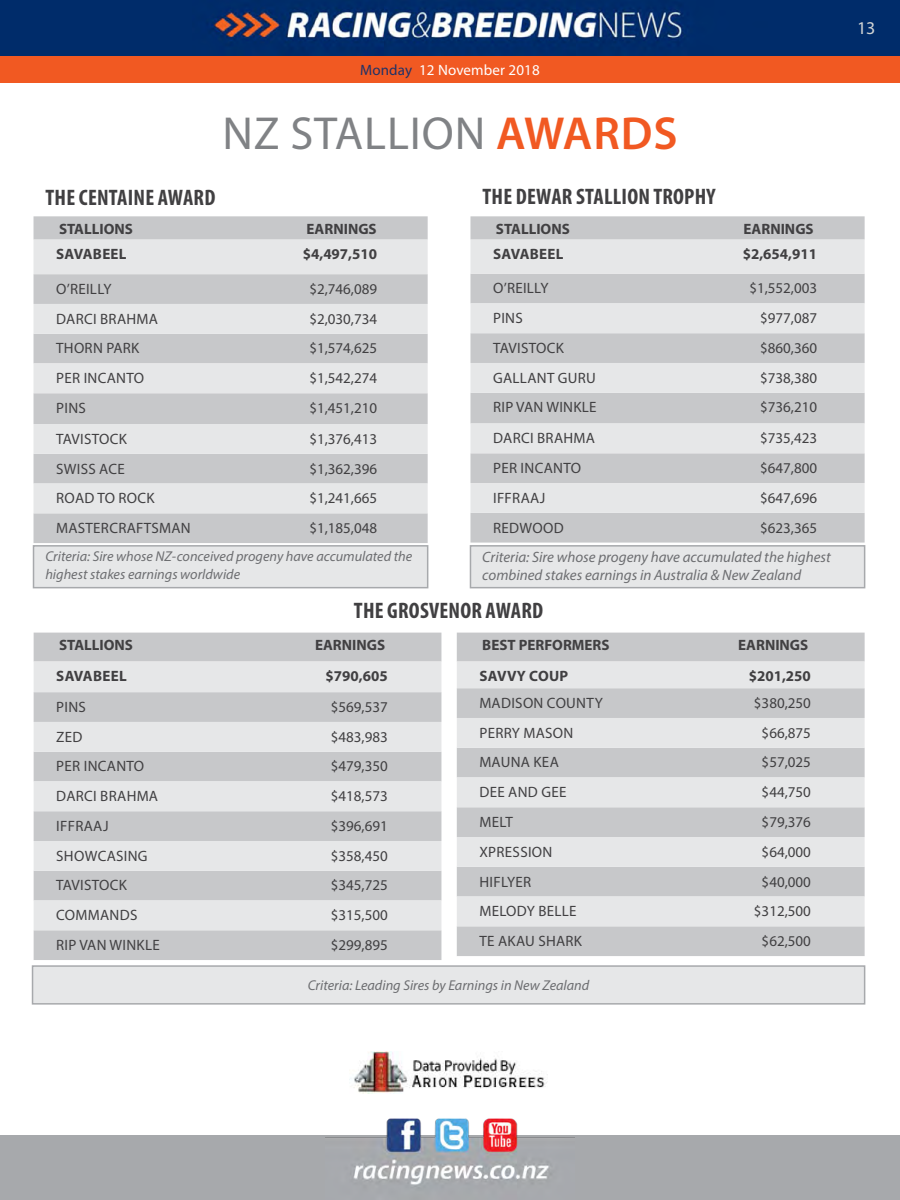
<style>
.page{position:relative;width:900px;height:1200px;background:#fff}
.page>*{position:absolute;margin:0;border:0;box-sizing:border-box;transform-origin:0 0}
.t1{font:46.5px "Myriad Pro";letter-spacing:.02em;color:#808285}
.t2{font:600 46.5px "Myriad Pro";color:#f15922}
.t3{font:700 condensed 22.5px "Myriad Pro";letter-spacing:.01em;color:#414042}
.t4{font:18px "Myriad Pro";color:#d1d4d4}
.t5{font:15px "Myriad Pro";color:#414042}
.t6{font:700 15px "Myriad Pro";color:#414042}
.t7{font:italic 15px/18px "Myriad Pro";color:#6d6e71}
.t8{font:15px "Myriad Pro";letter-spacing:.01em;color:#fff}
.t9{font:italic 14.25px/18px "Myriad Pro";color:#6d6e71}
.s1{color:#203267}
.s2{font-weight:600;color:#f15922}
</style>
<div class="page">
<div style="left:0;top:1136px;width:900px;height:64px;background:#a7a9ac"></div>
<img style="left:325px;top:1118px;width:250px;height:67px">
<div style="left:0;top:56px;width:900px;height:27px;background:#f15922"></div>
<img style="left:0;top:0;width:900px;height:56px">
<div style="left:33px;top:545px;width:395px;height:43px;background:#e6e7e8;border:2px solid #a7a9ac"></div>
<div style="left:470px;top:545px;width:395px;height:43px;background:#e6e7e8;border:2px solid #a7a9ac"></div>
<div style="left:32px;top:965px;width:833px;height:40px;background:#e6e7e8;border:2px solid #a7a9ac"></div>
<div style="left:34px;top:216px;width:394px;height:327px;background:#c7c8ca"></div>
<svg style="left:34px;top:240px;width:394px;height:273px;background:#d8d9db"></svg>
<div style="left:470px;top:216px;width:395px;height:327px;background:#c7c8ca"></div>
<svg style="left:470px;top:240px;width:395px;height:273px;background:#d8d9db"></svg>
<div style="left:34px;top:633px;width:407px;height:327px;background:#c7c8ca"></div>
<svg style="left:34px;top:662px;width:407px;height:268px;background:#d8d9da"></svg>
<div style="left:457px;top:633px;width:408px;height:323px;background:#c7c8ca"></div>
<svg style="left:457px;top:662px;width:408px;height:264px;background:#d8d9da"></svg>
<img style="left:349px;top:1052px;width:199px;height:41px">
<p class="t8" style="left:360px;top:61px;width:181px"><span class="s1">MONDAY</span> 12 NOVEMBER 2018</p>
<h1 class="t1" style="left:222px;top:105px;width:306px">NZ STALLION <span class="s2">AWAR</span></h1>
<h1 class="t2" style="left:621px;top:104px;width:55px">DS</h1>
<h2 class="t3" style="left:46px;top:183px;width:171px">THE CENTAINE AWARD</h2>
<h2 class="t3" style="left:483px;top:183px;width:235px">THE DEWAR STALLION TROPHY</h2>
<p class="t6" style="left:59px;top:219px;width:75px">STALLIONS</p>
<p class="t6" style="left:307px;top:219px;width:72px">EARNINGS</p>
<p class="t6" style="left:56px;top:245px;width:19px">SAVABEEL</p>
<p class="t6" style="left:303px;top:245px;width:76px">$4,497,510</p>
<p class="t5" style="left:56px;top:280px;width:56px">O’REI LLY</p>
<p class="t5" style="left:309px;top:280px;width:69px">$2,746,089</p>
<p class="t5" style="left:56px;top:309px;width:19px">DARCI</p>
<p class="t5" style="left:100px;top:309px;width:20px">BRAHMA</p>
<p class="t5" style="left:309px;top:309px;width:69px">$2,030,734</p>
<p class="t5" style="left:56px;top:339px;width:18px">THORN</p>
<p class="t5" style="left:106px;top:339px;width:17px">PARK</p>
<p class="t5" style="left:309px;top:339px;width:69px">$1,574,625</p>
<p class="t5" style="left:56px;top:369px;width:42px">PER INCANTO</p>
<p class="t5" style="left:309px;top:369px;width:69px">$1,542,274</p>
<p class="t5" style="left:56px;top:399px;width:16px">PINS</p>
<p class="t5" style="left:309px;top:399px;width:69px">$1,451,210</p>
<p class="t5" style="left:56px;top:429px;width:16px">TAVISTOCK</p>
<p class="t5" style="left:309px;top:429px;width:69px">$1,376,413</p>
<p class="t5" style="left:56px;top:459px;width:17px">SWISS</p>
<p class="t5" style="left:99px;top:459px;width:18px">ACE</p>
<p class="t5" style="left:309px;top:459px;width:69px">$1,362,396</p>
<p class="t5" style="left:56px;top:489px;width:20px">ROAD</p>
<p class="t5" style="left:97px;top:489px;width:40px">TO ROCK</p>
<p class="t5" style="left:309px;top:489px;width:69px">$1,241,665</p>
<p class="t5" style="left:56px;top:519px;width:22px">MASTERCRAFTSMAN</p>
<p class="t5" style="left:309px;top:519px;width:69px">$1,185,048</p>
<p class="t6" style="left:496px;top:219px;width:75px">STALLIONS</p>
<p class="t6" style="left:744px;top:219px;width:72px">EARNINGS</p>
<p class="t6" style="left:493px;top:245px;width:19px">SAVABEE</p>
<p class="t6" style="left:556px;top:245px;width:9px">L</p>
<p class="t6" style="left:743px;top:245px;width:76px">$2,654,911</p>
<p class="t5" style="left:493px;top:279px;width:56px">O’REI LLY</p>
<p class="t5" style="left:749px;top:279px;width:69px">$1,552,003</p>
<p class="t5" style="left:493px;top:309px;width:16px">PINS</p>
<p class="t5" style="left:760px;top:309px;width:58px">$977,087</p>
<p class="t5" style="left:493px;top:339px;width:16px">TAVISTOCK</p>
<p class="t5" style="left:760px;top:339px;width:58px">$860,360</p>
<p class="t5" style="left:493px;top:368px;width:45px">GALLANT</p>
<p class="t5" style="left:558px;top:368px;width:40px">GURU</p>
<p class="t5" style="left:760px;top:368px;width:58px">$738,380</p>
<p class="t5" style="left:493px;top:398px;width:103px">RIP VAN WINKLE</p>
<p class="t5" style="left:760px;top:398px;width:58px">$736,210</p>
<p class="t5" style="left:493px;top:429px;width:19px">DARCI</p>
<p class="t5" style="left:537px;top:429px;width:20px">BRAHMA</p>
<p class="t5" style="left:760px;top:429px;width:58px">$735,423</p>
<p class="t5" style="left:493px;top:459px;width:42px">PER INCANTO</p>
<p class="t5" style="left:760px;top:459px;width:58px">$647,800</p>
<p class="t5" style="left:493px;top:489px;width:13px">IFFRAAJ</p>
<p class="t5" style="left:760px;top:489px;width:58px">$647,696</p>
<p class="t5" style="left:493px;top:518px;width:20px">REDWOOD</p>
<p class="t5" style="left:760px;top:518px;width:58px">$623,365</p>
<p class="t9" style="left:45px;top:547px;width:368px">Criteria: Sire whose NZ-conceived progeny have accumulated the highest stakes earnings worldwide</p>
<p class="t7" style="left:482px;top:548px;width:350px">Criteria: Sire whose progeny have accumulated the highest combined stakes earnings in Australia &amp; New Zealand</p>
<h2 class="t3" style="left:354px;top:596px;width:191px">THE GROSVENOR AWARD</h2>
<p class="t6" style="left:59px;top:635px;width:75px">STALLIONS</p>
<p class="t6" style="left:315px;top:635px;width:72px">EARNINGS</p>
<p class="t6" style="left:56px;top:666px;width:19px">SAVABEEL</p>
<p class="t6" style="left:326px;top:666px;width:64px">$790,605</p>
<p class="t5" style="left:56px;top:698px;width:16px">PINS</p>
<p class="t5" style="left:331px;top:698px;width:58px">$569,537</p>
<p class="t5" style="left:56px;top:727px;width:18px">ZED</p>
<p class="t5" style="left:331px;top:727px;width:58px">$483,983</p>
<p class="t5" style="left:56px;top:757px;width:42px">PER INCANTO</p>
<p class="t5" style="left:331px;top:757px;width:58px">$479,350</p>
<p class="t5" style="left:56px;top:787px;width:19px">DARCI</p>
<p class="t5" style="left:100px;top:787px;width:20px">BRAHMA</p>
<p class="t5" style="left:331px;top:787px;width:58px">$418,573</p>
<p class="t5" style="left:56px;top:817px;width:13px">IFFRAAJ</p>
<p class="t5" style="left:331px;top:817px;width:58px">$396,691</p>
<p class="t5" style="left:56px;top:846px;width:18px">SHOWCASING</p>
<p class="t5" style="left:331px;top:846px;width:58px">$358,450</p>
<p class="t5" style="left:56px;top:876px;width:16px">TAVISTOCK</p>
<p class="t5" style="left:331px;top:876px;width:58px">$345,725</p>
<p class="t5" style="left:56px;top:906px;width:20px">COMMANDS</p>
<p class="t5" style="left:331px;top:906px;width:58px">$315,500</p>
<p class="t5" style="left:56px;top:936px;width:103px">RIP VAN WINKLE</p>
<p class="t5" style="left:331px;top:936px;width:58px">$299,895</p>
<p class="t6" style="left:482px;top:635px;width:129px">BEST PERFORMERS</p>
<p class="t6" style="left:738px;top:635px;width:72px">EARNINGS</p>
<p class="t6" style="left:479px;top:666px;width:19px">SAVVY</p>
<p class="t6" style="left:529px;top:666px;width:20px">COUP</p>
<p class="t6" style="left:749px;top:666px;width:64px">$201,250</p>
<p class="t5" style="left:479px;top:694px;width:22px">MADISON</p>
<p class="t5" style="left:547px;top:694px;width:39px">COUNTY</p>
<p class="t5" style="left:754px;top:694px;width:58px">$380,250</p>
<p class="t5" style="left:479px;top:723px;width:18px">PERRY</p>
<p class="t5" style="left:524px;top:723px;width:23px">MASON</p>
<p class="t5" style="left:762px;top:723px;width:51px">$66,875</p>
<p class="t5" style="left:479px;top:753px;width:72px">MAUNA KEA</p>
<p class="t5" style="left:762px;top:753px;width:51px">$57,025</p>
<p class="t5" style="left:479px;top:783px;width:40px">DEE AND</p>
<p class="t5" style="left:541px;top:783px;width:18px">GEE</p>
<p class="t5" style="left:762px;top:783px;width:51px">$44,750</p>
<p class="t5" style="left:479px;top:813px;width:33px">MELT</p>
<p class="t5" style="left:762px;top:813px;width:51px">$79,376</p>
<p class="t5" style="left:479px;top:842px;width:9px">XPRESSION</p>
<p class="t5" style="left:762px;top:842px;width:51px">$64,000</p>
<p class="t5" style="left:479px;top:872px;width:37px">HIFLYER</p>
<p class="t5" style="left:762px;top:872px;width:51px">$40,000</p>
<p class="t5" style="left:479px;top:902px;width:38px">MELODY</p>
<p class="t5" style="left:538px;top:902px;width:38px">BELLE</p>
<p class="t5" style="left:754px;top:902px;width:58px">$312,500</p>
<p class="t5" style="left:479px;top:932px;width:77px">TE AKAU SHARK</p>
<p class="t5" style="left:762px;top:932px;width:51px">$62,500</p>
<p class="t9" style="left:308px;top:976px;width:283px">Criteria: Leading Sires by Earnings in New Zealand</p>
<p class="t4" style="left:857px;top:17px;width:20px">13</p>
</div>
